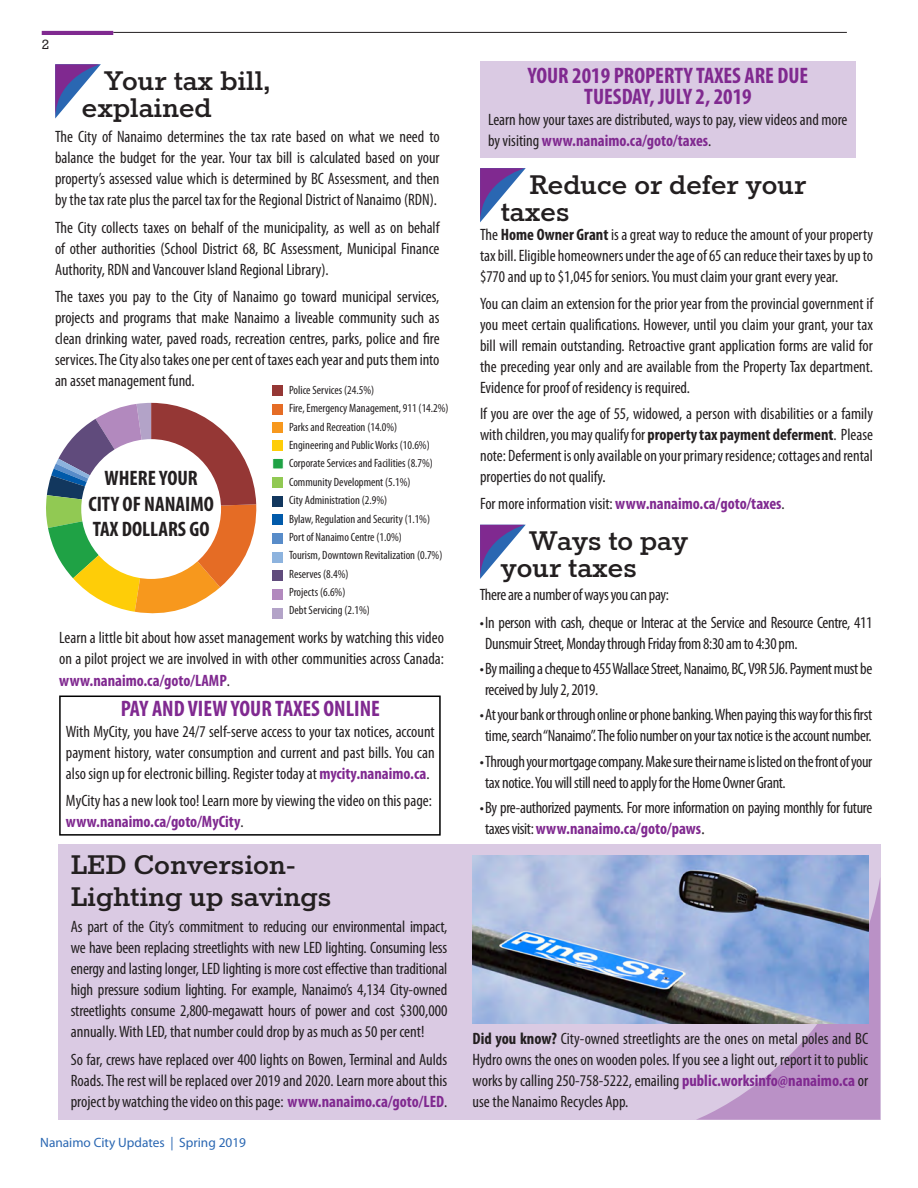
<style>
.page{position:relative;width:918px;height:1188px;background:#fff}
.page>*{position:absolute;margin:0;border:0;box-sizing:border-box;transform-origin:0 0}
.Heading_1{font:700 31.5px/27px "Rokkitt";color:#231f20}
.Bullets{font:700 condensed 22.5px "Myriad Pro";color:#802990}
.Bullets-2{font:700 condensed 21px/25.5px "Myriad Pro";color:#231f20;text-align:center}
.Body_Text{font:condensed 16.5px/21px "Myriad Pro";letter-spacing:-.02em;color:#231f20;text-align:justify}
.Bullets-3{font:condensed 16.5px/21px "Myriad Pro";color:#231f20;text-align:justify}
.Bullets-4{font:700 condensed 16.5px "Myriad Pro";color:#802990}
.t1{font:16.5px "Rokkitt";color:#231f20}
.t2{font:13.5px "Myriad Pro";color:#2a67b2}
.Bullets-5{font:condensed 12px "Myriad Pro";color:#231f20}
.s1{font-weight:700;color:#802990}
.s2{font-weight:400;color:#231f20}
.s3{font-weight:700}
.s4{color:#000}
.s5{font-family:"Open Sans";font-stretch:normal;font-size:15px}
</style>
<div class="page">
<svg style="left:46px;top:403px;width:211px;height:211px"></svg>
<div style="left:480px;top:61px;width:375px;height:97px;background:#dacae3"></div>
<hr style="left:113px;top:32px;width:734px;height:1px;background:#231f20">
<hr style="left:42px;top:31px;width:71px;height:4px;background:#802990">
<div style="left:58px;top:844px;width:822px;height:276px;background:#dacae3"></div>
<svg style="left:696px;top:877px;width:184px;height:243px;fill:#ba91c6"></svg>
<svg style="left:55px;top:64px;width:46px;height:55px"></svg>
<svg style="left:480px;top:168px;width:46px;height:54px"></svg>
<div style="left:59px;top:696px;width:382px;height:140px;background:#fff;border:2px solid #000"></div>
<svg style="left:480px;top:525px;width:46px;height:54px"></svg>
<img style="left:473px;top:855px;width:395px;height:169px">
<div style="left:273px;top:385px;width:10px;height:11px;background:#953735"></div>
<div style="left:273px;top:404px;width:10px;height:10px;background:#e56c25"></div>
<div style="left:273px;top:423px;width:10px;height:10px;background:#f7981d"></div>
<div style="left:273px;top:440px;width:10px;height:10px;background:#fecd08"></div>
<div style="left:272px;top:458px;width:12px;height:11px;background:#1fa245;border:1px solid #fff"></div>
<div style="left:272px;top:477px;width:11px;height:11px;background:#91c953"></div>
<div style="left:272px;top:496px;width:11px;height:10px;background:#12375e"></div>
<div style="left:272px;top:514px;width:10px;height:11px;background:#015aaa"></div>
<div style="left:272px;top:571px;width:10px;height:10px;background:#604b7c"></div>
<div style="left:272px;top:533px;width:10px;height:11px;background:#588cc9"></div>
<div style="left:272px;top:589px;width:10px;height:11px;background:#b289be"></div>
<div style="left:272px;top:552px;width:10px;height:10px;background:#8db3de"></div>
<div style="left:272px;top:608px;width:10px;height:11px;background:#b3a3c8"></div>
<div style="left:81px;top:439px;width:140px;height:140px;background:#fff;border-radius:50%"></div>
<p class="t1" style="left:42px;top:37px;width:9px">2</p>
<p class="Heading_1" style="left:82px;top:68px;width:190px;text-indent:22px">Your tax bill, explained</p>
<p class="Body_Text" style="left:55px;top:126px;width:386px">The City of Nanaimo determines the tax rate based on what we need to balance the budget for the year. Your tax bill is calculated based on your property’s assessed value which is determined by BC Assessment, and then by the tax rate plus the parcel tax for the Regional District of Nanaimo (RDN).</p>
<p class="Body_Text" style="left:55px;top:216px;width:386px">The City collects taxes on behalf of the municipality, as well as on behalf of other authorities (School District 68, BC Assessment, Municipal Finance Authority, RDN and Vancouver Island Regional Library).</p>
<p class="Body_Text" style="left:55px;top:286px;width:386px">The taxes you pay to the City of Nanaimo go toward municipal services, projects and programs that make Nanaimo a liveable community such as clean drinking water, paved roads, recreation centres, parks, police and fire services. The City also takes one per cent of taxes each year and puts them into an asset management fund.</p>
<p class="Bullets-5" style="left:289px;top:383px;width:87px">Police Services (24.5%)</p>
<p class="Bullets-5" style="left:289px;top:401px;width:161px">Fire, Emergency Management, 911 (14.2%)</p>
<p class="Bullets-5" style="left:289px;top:420px;width:110px">Parks and Recreation (14.0%)</p>
<p class="Bullets-5" style="left:289px;top:438px;width:142px">Engineering and Public Works (10.6%)</p>
<p class="Bullets-5" style="left:289px;top:456px;width:145px">Corporate Services and Facilities (8.7%)</p>
<p class="Bullets-5" style="left:289px;top:475px;width:123px">Community Development (5.1%)</p>
<p class="Bullets-5" style="left:289px;top:493px;width:100px">City Administration (2.9%)</p>
<p class="Bullets-5" style="left:289px;top:511px;width:143px">Bylaw, Regulation and Security (1.1%)</p>
<p class="Bullets-5" style="left:289px;top:530px;width:114px">Port of Nanaimo Centre (1.0%)</p>
<p class="Bullets-5" style="left:289px;top:548px;width:155px">Tourism, Downtown Revitalization (0.7%)</p>
<p class="Bullets-5" style="left:289px;top:566px;width:61px">Reserves (8.4%)</p>
<p class="Bullets-5" style="left:289px;top:585px;width:58px">Projects (6.6%)</p>
<p class="Bullets-5" style="left:289px;top:603px;width:82px">Debt Servicing (2.1%)</p>
<p class="Bullets-2" style="left:88px;top:465px;width:127px">WHERE YOUR<br>CITY OF NANAIMO<br>TAX DOLLARS GO</p>
<p class="Body_Text" style="left:59px;top:627px;width:386px">Learn a little bit about how asset management works by watching this video on a pilot project we are involved in with other communities across Canada: <span class="s1">www.nanaimo.ca/goto/LAMP</span>.</p>
<p class="Bullets" style="left:121px;top:695px;width:261px">PAY AND VIEW YOUR TAXES ONLINE</p>
<p class="Bullets-3" style="left:66px;top:721px;width:370px">With MyCity, you have 24/7 self-serve access to your tax notices, account payment history, water consumption and current and past bills. You can also sign up for electronic billing. Register today at <span class="s1">mycity.nanaimo.ca</span>.</p>
<p class="Bullets-3" style="left:66px;top:790px;width:368px">MyCity has a new look too! Learn more by viewing the video on this page:</p>
<p class="Bullets-4" style="left:66px;top:811px;width:179px">www.nanaimo.ca/goto/MyCity<span class="s2">.</span></p>
<p class="Heading_1" style="left:71px;top:853px;width:227px">LED Conversion-</p>
<p class="Heading_1" style="left:71px;top:884px;width:262px">Lighting up savings</p>
<p class="Body_Text" style="left:71px;top:916px;width:378px">As part of the City’s commitment to reducing our environmental impact, we have been replacing streetlights with new LED lighting. Consuming less energy and lasting longer, LED lighting is more cost effective than traditional high pressure sodium lighting. For example, Nanaimo’s 4,134 City-owned streetlights consume 2,800-megawatt hours of power and cost $300,000 annually. With LED, that number could drop by as much as 50 per cent!</p>
<p class="Body_Text" style="left:71px;top:1049px;width:378px">So far, crews have replaced over 400 lights on Bowen, Terminal and Aulds Roads. The rest will be replaced over 2019 and 2020. Learn more about this project by watching the video on this page: <span class="s1">www.nanaimo.ca/goto/LED</span>.</p>
<p class="t2" style="left:40px;top:1134px;width:207px">Nanaimo City Updates | Spring 2019</p>
<p class="Bullets" style="left:528px;top:62px;width:282px">YOUR 2019 PROPERTY TAXES ARE DUE</p>
<p class="Bullets" style="left:584px;top:83px;width:169px">TUESDAY, JULY 2, 2019</p>
<p class="Bullets-3" style="left:488px;top:109px;width:361px">Learn how your taxes are distributed, ways to pay, view videos and more by visiting <span class="s1">www.nanaimo.ca/goto/taxes</span>.</p>
<p class="Heading_1" style="left:501px;top:172px;width:307px;text-indent:28px">Reduce or defer your taxes</p>
<p class="Bullets-3" style="left:480px;top:224px;width:395px">The <span class="s3">Home Owner Grant</span> is a great way to reduce the amount of your property tax bill. Eligible homeowners under the age of 65 can reduce their taxes by up to $770 and up to $1,045 for seniors. You must claim your grant every year.</p>
<p class="Bullets-3" style="left:480px;top:293px;width:394px">You can claim an extension for the prior year from the provincial government if you meet certain qualifications. However, until you claim your grant, your tax bill will remain outstanding. Retroactive grant application forms are valid for the preceding year only and are available from the Property Tax department.<br>Evidence for proof of residency is required.</p>
<p class="Bullets-3" style="left:480px;top:403px;width:394px">If you are over the age of 55, widowed, a person with disabilities or a family with children, you may qualify for <span class="s3">property tax payment deferment</span>. Please note: Deferment is only available on your primary residence; cottages and rental properties do not qualify<span class="s4">.</span></p>
<p class="Bullets-3" style="left:480px;top:492px;width:306px">For more information visit: <span class="s1">www.nanaimo.ca/goto/taxes</span>.</p>
<p class="Heading_1" style="left:529px;top:529px;width:160px">Ways to pay</p>
<p class="Heading_1" style="left:501px;top:556px;width:137px">your taxes</p>
<p class="Body_Text" style="left:480px;top:584px;width:191px">There are a number of ways you can pay:</p>
<p class="Body_Text" style="left:485px;top:611px;width:389px;text-indent:-5px">• In person with cash, cheque or Interac at the Service and Resource Centre, 411<br>Dunsmuir Street, Monday through Friday from 8:30 am to 4:30 pm.</p>
<p class="Body_Text" style="left:485px;top:658px;width:389px;text-indent:-5px">• By mailing a cheque to 455 Wallace Street, Nanaimo, BC, V9R 5J6. Payment must be received by July 2, 2019.</p>
<p class="Body_Text" style="left:480px;top:704px;width:394px;text-align:center">• At your bank or through online or phone banking. When paying this way for this first time, search “Nanaimo”. The folio number on your tax notice is the account number.</p>
<p class="Body_Text" style="left:485px;top:750px;width:389px;text-indent:-5px">• Through your mortgage company. Make sure their name is listed on the front of your tax notice. You will still need to apply for the Home Owner Grant.</p>
<p class="Body_Text" style="left:485px;top:797px;width:389px;text-indent:-5px">• By pre-authorized payments. For more information on paying monthly for future taxes visit: <span class="s1">www.nanaimo.ca/goto/paws</span><span class="s5">.</span></p>
<p class="Body_Text" style="left:473px;top:1028px;width:397px"><span class="s3">Did you know?</span> City-owned streetlights are the ones on metal poles and BC Hydro owns the ones on wooden poles. If you see a light out, report it to public works by calling 250-758-5222, emailing <span class="s1">public.worksinfo@nanaimo.ca</span> or use the Nanaimo Recycles App.</p>
</div>
